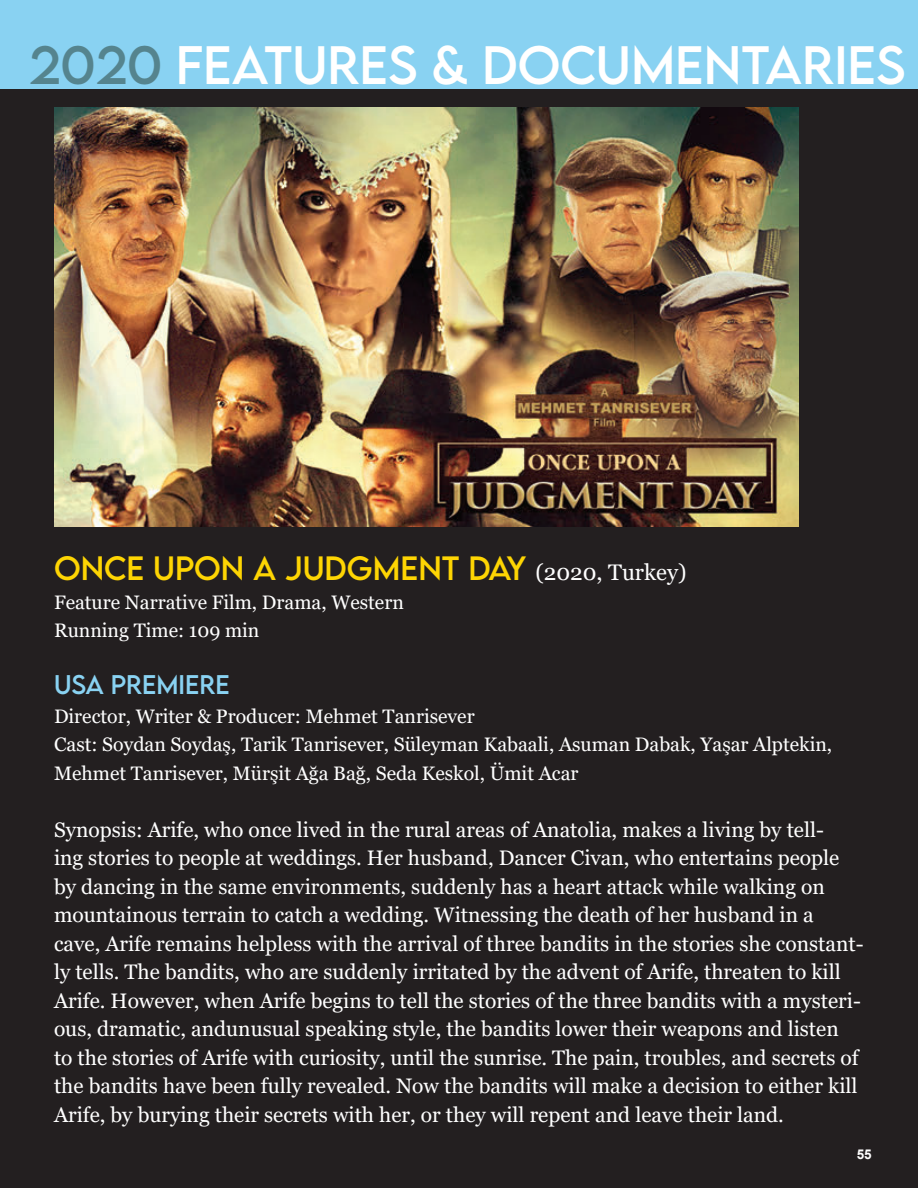
<style>
.page{position:relative;width:918px;height:1188px;background:#fff}
.page>*{position:absolute;margin:0;border:0;box-sizing:border-box;transform-origin:0 0}
.t1{font:48px "LEMONMILK";color:#fff}
.t2{font:30px "LEMONMILK";color:#fed503}
.t3{font:24px "LEMONMILK";color:#89d2f2}
.t4{font:21px/28.5px "Georgia";color:#fff}
.t5{font:19.5px/28.5px "Georgia";color:#fff}
.t6{font:700 13.5px "Arial";color:#fff}
.s1{color:#55848e}
.s2{font-family:"Georgia";font-size:22.5px;color:#fff}
</style>
<div class="page">
<div style="left:0;top:54px;width:918px;height:1134px;background:#231f20"></div>
<img style="left:54px;top:108px;width:745px;height:419px">
<div style="left:0;top:0;width:918px;height:89px;background:#89d2f2"></div>
<h1 class="t1" style="left:29px;top:34px;width:878px"><span class="s1">2020</span> FEATURES &amp; DOCUMENTARIES</h1>
<h2 class="t2" style="left:54px;top:549px;width:634px">ONCE UPON A JUDGMENT DAY <span class="s2">(2020, Turkey)</span></h2>
<p class="t5" style="left:54px;top:588px;width:351px">Feature Narrative Film, Drama, Western<br>Running Time: 109 min</p>
<p class="t3" style="left:54px;top:669px;width:177px">USA PREMIERE</p>
<p class="t5" style="left:54px;top:702px;width:780px">Director, Writer &amp; Producer: Mehmet Tanrisever<br>Cast: Soydan Soydaş, Tarik Tanrisever, Süleyman Kabaali, Asuman Dabak, Yaşar Alptekin,<br>Mehmet Tanrisever, Mürşit Ağa Bağ, Seda Keskol, Ümit Acar</p>
<p class="t4" style="left:54px;top:816px;width:811px">Synopsis: Arife, who once lived in the rural areas of Anatolia, makes a living by tell-<br>ing stories to people at weddings. Her husband, Dancer Civan, who entertains people by dancing in the same environments, suddenly has a heart attack while walking on mountainous terrain to catch a wedding. Witnessing the death of her husband in a cave, Arife remains helpless with the arrival of three bandits in the stories she constant&shy;ly tells. The bandits, who are suddenly irritated by the advent of Arife, threaten to kill Arife. However, when Arife begins to tell the stories of the three bandits with a mysteri&shy;ous, dramatic, andunusual speaking style, the bandits lower their weapons and listen<br>to the stories of Arife with curiosity, until the sunrise. The pain, troubles, and secrets of the bandits have been fully revealed. Now the bandits will make a decision to either kill Arife, by burying their secrets with her, or they will repent and leave their land.</p>
<p class="t6" style="left:857px;top:1144px;width:17px">55</p>
</div>
